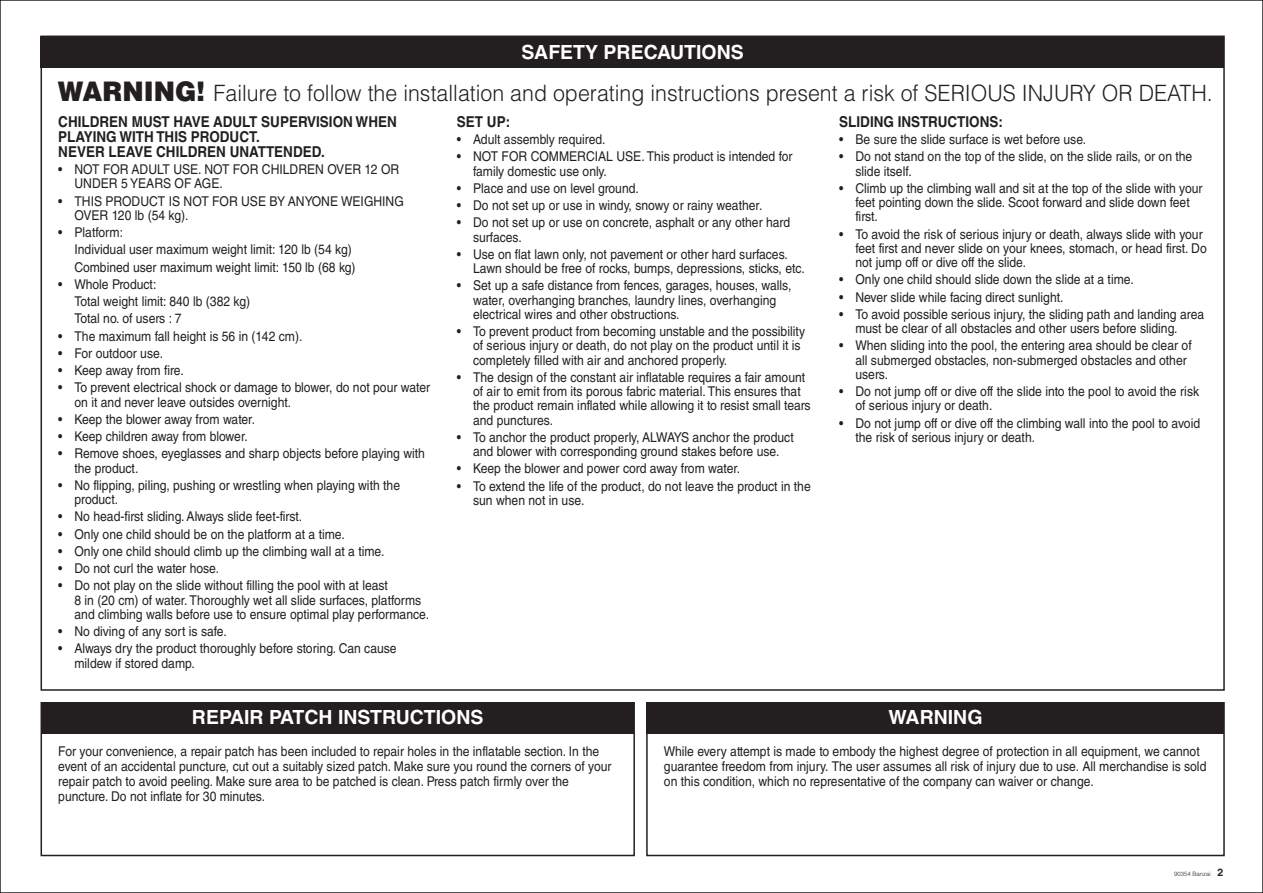
<style>
.page{position:relative;width:1263px;height:893px;background:#fff}
.page>*{position:absolute;margin:0;border:0;box-sizing:border-box;transform-origin:0 0}
.t1{font:300 22.5px "Helvetica LT Std";color:#231f20;scale:.95 1}
.t2{font:700 19.5px "Helvetica LT Std";color:#fff}
.t3{font:700 15px/15px "Helvetica LT Std";color:#231f20;scale:.9 1}
.t4{font:13.5px/14.2px "Helvetica LT Std";color:#231f20;scale:.9 1}
.t5{font:300 6px "Helvetica LT Std";color:#231f20}
.s1{font-weight:900;font-size:27px}
.s2{font-weight:700;font-size:10.5px}
</style>
<div class="page">
<div style="left:41px;top:702px;width:594px;height:154px;border:2px solid #231f20"></div>
<div style="left:41px;top:703px;width:593px;height:31px;background:#231f20"></div>
<div style="left:646px;top:702px;width:579px;height:154px;border:2px solid #231f20"></div>
<div style="left:647px;top:703px;width:577px;height:31px;background:#231f20"></div>
<div style="left:41px;top:36px;width:1183px;height:32px;background:#231f20"></div>
<h2 class="t2" style="left:521px;top:40px;width:224px">SAFETY PRECAUTIONS</h2>
<h1 class="t1" style="left:58px;top:79px;width:1217px"><span class="s1">WARNING!</span> Failure to follow the installation and operating instructions present a risk of SERIOUS INJURY OR DEATH.</h1>
<p class="t3" style="left:58px;top:114px;width:378px">CHILDREN MUST HAVE ADULT SUPERVISION WHEN<br>PLAYING WITH THIS PRODUCT.<br>NEVER LEAVE CHILDREN UNATTENDED.</p>
<p class="t4" style="left:74px;top:162px;width:362px;text-indent:-16px">• NOT FOR ADULT USE. NOT FOR CHILDREN OVER 12 OR<br>UNDER 5 YEARS OF AGE.</p>
<p class="t4" style="left:74px;top:194px;width:367px;text-indent:-16px">• THIS PRODUCT IS NOT FOR USE BY ANYONE WEIGHING<br>OVER 120 lb (54 kg).</p>
<p class="t4" style="left:74px;top:224px;width:314px;line-height:17.2px;text-indent:-16px">• Platform:<br>Individual user maximum weight limit: 120 lb (54 kg)<br>Combined user maximum weight limit: 150 lb (68 kg)</p>
<p class="t4" style="left:74px;top:275px;width:197px;line-height:17.2px;text-indent:-16px">• Whole Product:<br>Total weight limit: 840 lb (382 kg)<br>Total no. of users : 7</p>
<p class="t4" style="left:58px;top:329px;width:273px">• The maximum fall height is 56 in (142 cm).</p>
<p class="t4" style="left:58px;top:346px;width:118px">• For outdoor use.</p>
<p class="t4" style="left:58px;top:363px;width:141px">• Keep away from fire.</p>
<p class="t4" style="left:74px;top:380px;width:397px;text-indent:-16px">• To prevent electrical shock or damage to blower, do not pour water on it and never leave outsides overnight.</p>
<p class="t4" style="left:58px;top:412px;width:220px">• Keep the blower away from water.</p>
<p class="t4" style="left:58px;top:429px;width:212px">• Keep children away from blower.</p>
<p class="t4" style="left:74px;top:446px;width:391px;text-indent:-16px">• Remove shoes, eyeglasses and sharp objects before playing with the product.</p>
<p class="t4" style="left:74px;top:478px;width:363px;text-indent:-16px">• No flipping, piling, pushing or wrestling when playing with the product.</p>
<p class="t4" style="left:58px;top:510px;width:273px">• No head-first sliding. Always slide feet-first.</p>
<p class="t4" style="left:58px;top:527px;width:320px">• Only one child should be on the platform at a time.</p>
<p class="t4" style="left:58px;top:544px;width:364px">• Only one child should climb up the climbing wall at a time.</p>
<p class="t4" style="left:58px;top:561px;width:180px">• Do not curl the water hose.</p>
<p class="t4" style="left:74px;top:579px;width:396px;text-indent:-16px">• Do not play on the slide without filling the pool with at least<br>8 in (20 cm) of water. Thoroughly wet all slide surfaces, platforms and climbing walls before use to ensure optimal play performance.</p>
<p class="t4" style="left:58px;top:624px;width:189px">• No diving of any sort is safe.</p>
<p class="t4" style="left:74px;top:642px;width:359px;text-indent:-16px">• Always dry the product thoroughly before storing. Can cause mildew if stored damp.</p>
<p class="t3" style="left:457px;top:114px;width:61px">SET UP:</p>
<p class="t4" style="left:457px;top:132px;width:167px">• Adult assembly required.</p>
<p class="t4" style="left:473px;top:149px;width:356px;text-indent:-16px">• NOT FOR COMMERCIAL USE. This product is intended for family domestic use only.</p>
<p class="t4" style="left:457px;top:181px;width:204px">• Place and use on level ground.</p>
<p class="t4" style="left:457px;top:198px;width:341px">• Do not set up or use in windy, snowy or rainy weather.</p>
<p class="t4" style="left:473px;top:215px;width:354px;text-indent:-16px">• Do not set up or use on concrete, asphalt or any other hard surfaces.</p>
<p class="t4" style="left:473px;top:247px;width:370px;text-indent:-16px">• Use on flat lawn only, not pavement or other hard surfaces.<br>Lawn should be free of rocks, bumps, depressions, sticks, etc.</p>
<p class="t4" style="left:473px;top:278px;width:355px;text-indent:-16px">• Set up a safe distance from fences, garages, houses, walls, water, overhanging branches, laundry lines, overhanging electrical wires and other obstructions.</p>
<p class="t4" style="left:473px;top:324px;width:370px;text-indent:-16px">• To prevent product from becoming unstable and the possibility of serious injury or death, do not play on the product until it is completely filled with air and anchored properly.</p>
<p class="t4" style="left:473px;top:370px;width:377px;text-indent:-16px">• The design of the constant air inflatable requires a fair amount of air to emit from its porous fabric material. This ensures that the product remain inflated while allowing it to resist small tears and punctures.</p>
<p class="t4" style="left:457px;top:430px;width:376px;text-align:center">• To anchor the product properly, ALWAYS anchor the product and blower with corresponding ground stakes before use.</p>
<p class="t4" style="left:457px;top:462px;width:316px">• Keep the blower and power cord away from water.</p>
<p class="t4" style="left:473px;top:479px;width:377px;text-indent:-16px">• To extend the life of the product, do not leave the product in the sun when not in use.</p>
<p class="t3" style="left:839px;top:114px;width:183px">SLIDING INSTRUCTIONS:</p>
<p class="t4" style="left:839px;top:132px;width:276px">• Be sure the slide surface is wet before use.</p>
<p class="t4" style="left:855px;top:149px;width:376px;text-indent:-16px">• Do not stand on the top of the slide, on the slide rails, or on the slide itself.</p>
<p class="t4" style="left:855px;top:181px;width:387px;text-indent:-16px">• Climb up the climbing wall and sit at the top of the slide with your feet pointing down the slide. Scoot forward and slide down feet first.</p>
<p class="t4" style="left:855px;top:227px;width:392px;text-indent:-16px">• To avoid the risk of serious injury or death, always slide with your feet first and never slide on your knees, stomach, or head first. Do not jump off or dive off the slide.</p>
<p class="t4" style="left:839px;top:272px;width:329px">• Only one child should slide down the slide at a time.</p>
<p class="t4" style="left:839px;top:290px;width:251px">• Never slide while facing direct sunlight.</p>
<p class="t4" style="left:855px;top:307px;width:389px;text-indent:-16px">• To avoid possible serious injury, the sliding path and landing area must be clear of all obstacles and other users before sliding.</p>
<p class="t4" style="left:855px;top:338px;width:375px;text-indent:-16px">• When sliding into the pool, the entering area should be clear of all submerged obstacles, non-submerged obstacles and other users.</p>
<p class="t4" style="left:855px;top:384px;width:383px;text-indent:-16px">• Do not jump off or dive off the slide into the pool to avoid the risk of serious injury or death.</p>
<p class="t4" style="left:855px;top:416px;width:384px;text-indent:-16px">• Do not jump off or dive off the climbing wall into the pool to avoid the risk of serious injury or death.</p>
<h2 class="t2" style="left:192px;top:705px;width:293px">REPAIR PATCH INSTRUCTIONS</h2>
<h2 class="t2" style="left:888px;top:705px;width:96px">WARNING</h2>
<p class="t4" style="left:58px;top:744px;width:616px;line-height:15px">For your convenience, a repair patch has been included to repair holes in the inflatable section. In the event of an accidental puncture, cut out a suitably sized patch. Make sure you round the corners of your repair patch to avoid peeling. Make sure area to be patched is clean. Press patch firmly over the puncture. Do not inflate for 30 minutes.</p>
<p class="t4" style="left:664px;top:744px;width:604px;line-height:15px">While every attempt is made to embody the highest degree of protection in all equipment, we cannot guarantee freedom from injury. The user assumes all risk of injury due to use. All merchandise is sold on this condition, which no representative of the company can waiver or change.</p>
<p class="t5" style="left:1174px;top:870px;width:51px">90354 Banzai <span class="s2">2</span></p>
</div>
